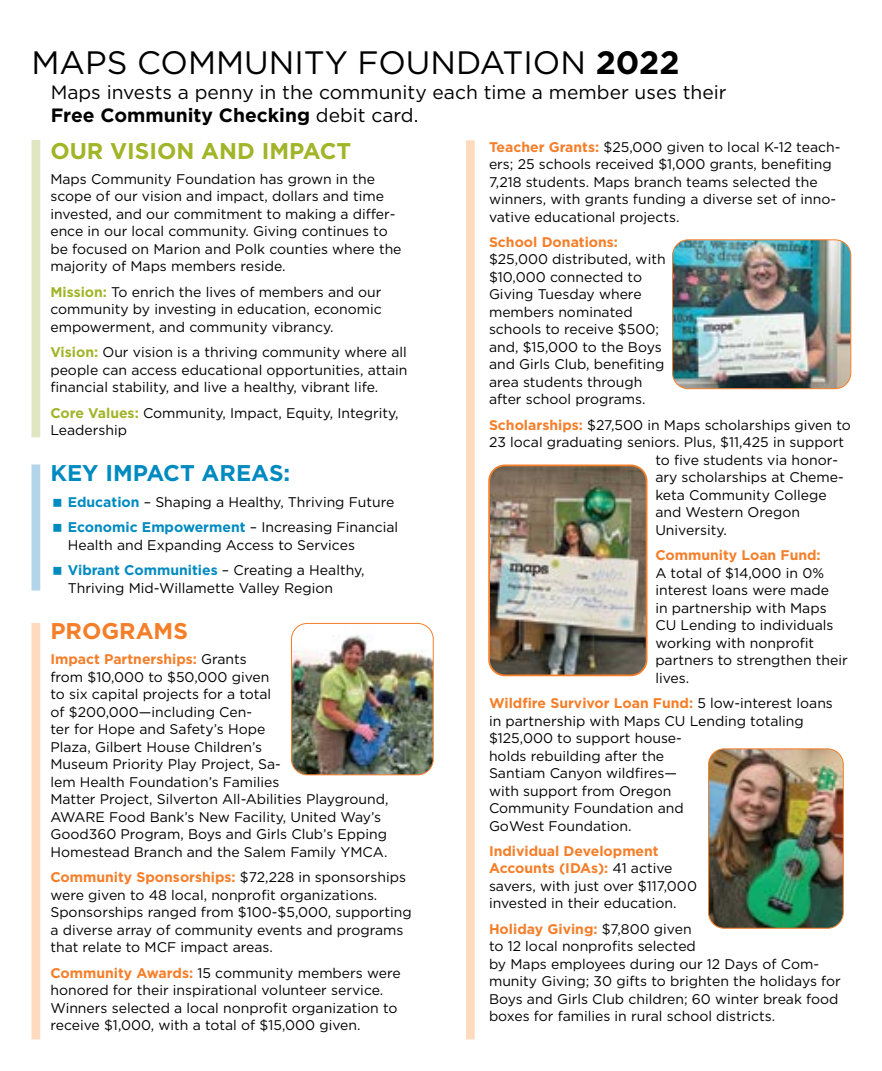
<style>
.page{position:relative;width:882px;height:1071px;background:#fff}
.page>*{position:absolute;margin:0;border:0;box-sizing:border-box;transform-origin:0 0}
.t1{font:32.38px "Gotham";color:#000}
.t2{font:700 22.75px "Gotham";color:#a2b427}
.t3{font:700 22.75px "Gotham";color:#008bc0}
.t4{font:700 22.75px "Gotham";color:#f57e29}
.t5{font:19.25px/23.1px "Gotham";color:#000}
.t6{font:14px/17.5px "Gotham";color:#000}
.t7{font:700 14px "Gotham";color:#f57e29}
.s1{font-weight:700}
.s2{font-weight:700;color:#a2b427}
.s3{font-weight:700;color:#008bc0}
.s4{font-weight:700;color:#f57e29}
</style>
<div class="page">
<div style="left:32px;top:140px;width:8px;height:297px;background:#e1e6c2"></div>
<div style="left:466px;top:140px;width:9px;height:900px;background:#fedbbf"></div>
<div style="left:32px;top:623px;width:8px;height:416px;background:#fedbbf"></div>
<div style="left:32px;top:465px;width:8px;height:126px;background:#b2d5e9"></div>
<img style="left:710px;top:750px;width:132px;height:177px">
<div style="left:708px;top:748px;width:136px;height:181px;border:1px solid #f57e29;border-radius:16px"></div>
<img style="left:673px;top:241px;width:178px;height:148px">
<div style="left:672px;top:239px;width:179px;height:150px;border:1px solid #f57e29;border-radius:16px"></div>
<img style="left:291px;top:623px;width:141px;height:152px">
<div style="left:291px;top:623px;width:143px;height:152px;border:1px solid #f57e29;border-radius:16px"></div>
<img style="left:491px;top:465px;width:154px;height:210px">
<div style="left:488px;top:465px;width:160px;height:211px;border:2px solid #f57e29;border-radius:16px"></div>
<h1 class="t1" style="left:32px;top:42px;width:650px">MAPS COMMUNITY FOUNDATION <span class="s1">2022</span></h1>
<h3 class="t5" style="left:51px;top:80px;width:678px">Maps invests a penny in the community each time a member uses their<br><span class="s1">Free Community Checking</span> debit card.</h3>
<h2 class="t2" style="left:50px;top:135px;width:302px">OUR VISION AND IMPACT</h2>
<p class="t6" style="left:50px;top:170px;width:353px">Maps Community Foundation has grown in the scope of our vision and impact, dollars and time invested, and our commitment to making a differ&shy;ence in our local community. Giving continues to be focused on Marion and Polk counties where the majority of Maps members reside.</p>
<p class="t6" style="left:50px;top:283px;width:333px;text-align:justify"><span class="s2">Mission:</span> To enrich the lives of members and our community by investing in education, economic empowerment, and community vibrancy.</p>
<p class="t6" style="left:50px;top:343px;width:359px;text-align:justify"><span class="s2">Vision:</span> Our vision is a thriving community where all people can access educational opportunities, attain financial stability, and live a healthy, vibrant life.</p>
<p class="t6" style="left:50px;top:404px;width:350px"><span class="s2">Core Values:</span> Community, Impact, Equity, Integrity,<br>Leadership</p>
<h2 class="t3" style="left:50px;top:458px;width:241px">KEY IMPACT AREAS:</h2>
<p class="t6" style="left:68px;top:489px;width:332px;line-height:25.4px"><span class="s3">Education</span> – Shaping a Healthy, Thriving Future<br><span class="s3">Economic Empowerment</span> – Increasing Financial</p>
<p class="t6" style="left:68px;top:532px;width:298px;line-height:25.4px">Health and Expanding Access to Services<br><span class="s3">Vibrant Communities</span> – Creating a Healthy,</p>
<p class="t6" style="left:68px;top:579px;width:267px">Thriving Mid-Willamette Valley Region</p>
<h2 class="t4" style="left:50px;top:616px;width:139px">PROGRAMS</h2>
<p class="t6" style="left:50px;top:650px;width:340px"><span class="s4">Impact Partnerships:</span> Grants<br>from $10,000 to $50,000 given<br>to six capital projects for a total<br>of $200,000—including Cen-<br>ter for Hope and Safety’s Hope<br>Plaza, Gilbert House Children’s<br>Museum Priority Play Project, Sa-<br>lem Health Foundation’s Families<br>Matter Project, Silverton All-Abilities Playground, AWARE Food Bank’s New Facility, United Way’s Good360 Program, Boys and Girls Club’s Epping Homestead Branch and the Salem Family YMCA.</p>
<p class="t6" style="left:50px;top:868px;width:363px"><span class="s4">Community Sponsorships:</span> $72,228 in sponsorships were given to 48 local, nonprofit organizations.<br>Sponsorships ranged from $100-$5,000, supporting a diverse array of community events and programs that relate to MCF impact areas.</p>
<p class="t6" style="left:50px;top:964px;width:352px"><span class="s4">Community Awards:</span> 15 community members were honored for their inspirational volunteer service.<br>Winners selected a local nonprofit organization to receive $1,000, with a total of $15,000 given.</p>
<p class="t6" style="left:489px;top:138px;width:353px"><span class="s4">Teacher Grants:</span> $25,000 given to local K-12 teach&shy;ers; 25 schools received $1,000 grants, benefiting 7,218 students. Maps branch teams selected the winners, with grants funding a diverse set of inno&shy;vative educational projects.</p>
<p class="t7" style="left:489px;top:233px;width:131px">School Donations:</p>
<p class="t6" style="left:489px;top:250px;width:178px">$25,000 distributed, with $10,000 connected to<br>Giving Tuesday where members nominated schools to receive $500; and, $15,000 to the Boys and Girls Club, benefiting area students through after school programs.</p>
<p class="t6" style="left:489px;top:416px;width:363px"><span class="s4">Scholarships:</span> $27,500 in Maps scholarships given to</p>
<p class="t6" style="left:489px;top:433px;width:357px">23 local graduating seniors. Plus, $11,425 in support</p>
<p class="t6" style="left:655px;top:451px;width:184px">to five students via honor-</p>
<p class="t6" style="left:655px;top:468px;width:190px">ary scholarships at Cheme-</p>
<p class="t6" style="left:655px;top:486px;width:173px">keta Community College</p>
<p class="t6" style="left:655px;top:503px;width:146px">and Western Oregon</p>
<p class="t6" style="left:655px;top:521px;width:73px">University.</p>
<p class="t7" style="left:655px;top:546px;width:167px">Community Loan Fund:</p>
<p class="t6" style="left:655px;top:564px;width:194px">A total of $14,000 in 0% interest loans were made<br>in partnership with Maps<br>CU Lending to individuals working with nonprofit partners to strengthen their lives.</p>
<p class="t6" style="left:489px;top:694px;width:345px"><span class="s4">Wildfire Survivor Loan Fund:</span> 5 low-interest loans in partnership with Maps CU Lending totaling $125,000 to support house-<br>holds rebuilding after the<br>Santiam Canyon wildfires—<br>with support from Oregon<br>Community Foundation and<br>GoWest Foundation.</p>
<p class="t6" style="left:489px;top:842px;width:209px"><span class="s4">Individual Development<br>Accounts (IDAs):</span> 41 active savers, with just over $117,000 invested in their education.</p>
<p class="t6" style="left:489px;top:920px;width:353px"><span class="s4">Holiday Giving:</span> $7,800 given<br>to 12 local nonprofits selected<br>by Maps employees during our 12 Days of Com&shy;munity Giving; 30 gifts to brighten the holidays for Boys and Girls Club children; 60 winter break food boxes for families in rural school districts.</p>
</div>
